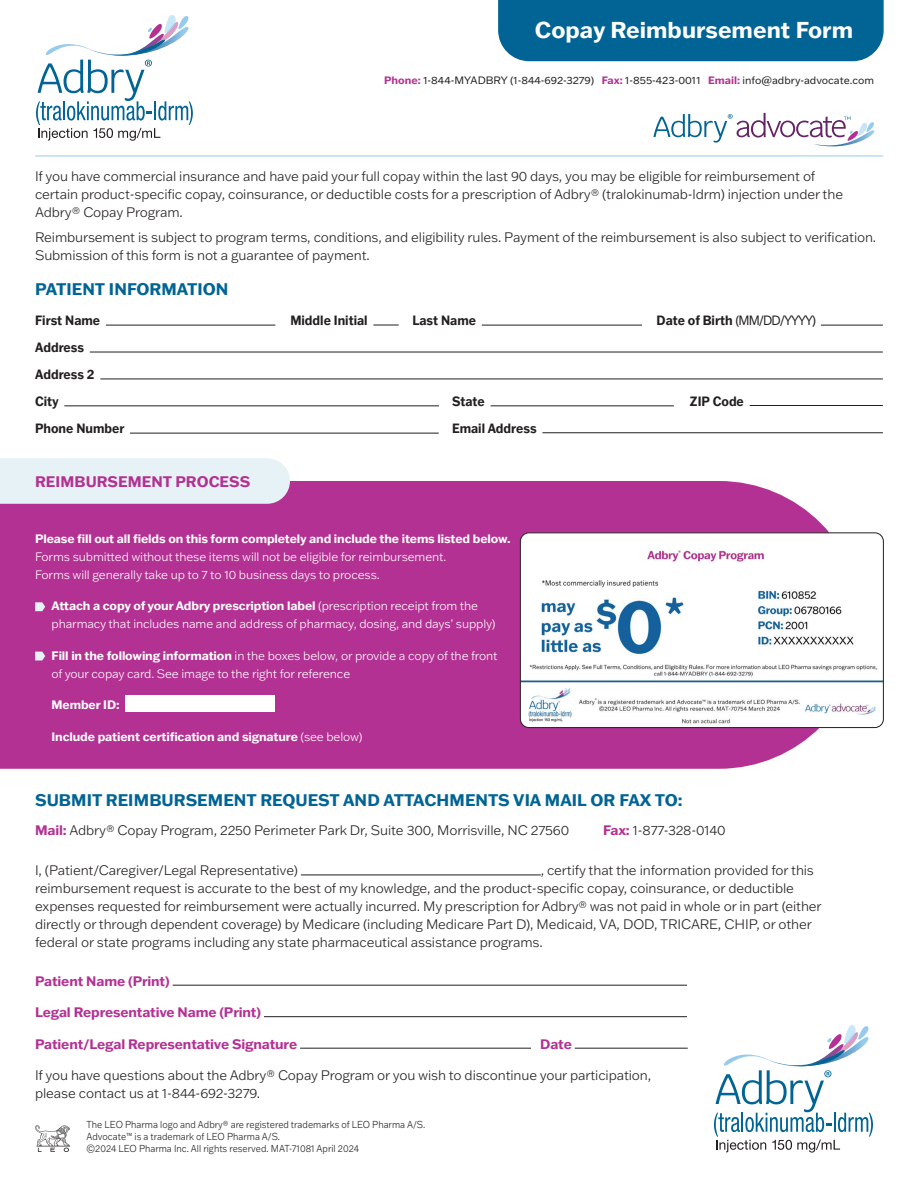
<style>
.page{position:relative;width:918px;height:1188px;background:#fff}
.page>*{position:absolute;margin:0;border:0;box-sizing:border-box;transform-origin:0 0}
.t1{font:700 22.5px "Franklin Gothic ATF";color:#fff}
.t2{font:700 16.5px "Franklin Gothic ATF";color:#016495}
.t3{font:700 15px "Franklin Gothic ATF";color:#b33193}
.t4{font:300 13.5px/18px "Franklin Gothic ATF";letter-spacing:-.01em;color:#231f20}
.t5{font:700 13.5px "Franklin Gothic ATF";letter-spacing:-.01em;color:#b33193}
.t6{font:700 13.2px "Franklin Gothic ATF";color:#231f20;scale:.91 1}
.t7{font:13.2px "Franklin Gothic ATF";letter-spacing:-.08em;color:#231f20;scale:.91 1}
.t8{font:300 12px/18px "Franklin Gothic ATF";letter-spacing:-.01em;color:#fff}
.t9{font:700 12px "Franklin Gothic ATF";letter-spacing:-.01em;color:#fff}
.t10{font:10.5px "Franklin Gothic ATF";color:#231f20}
.t11{font:300 9.9px/12px "Franklin Gothic ATF";color:#231f20;scale:.91 1}
.s1{font-weight:700;color:#b33193}
.s2{font-weight:700}
.s3{font-weight:300}
</style>
<div class="page">
<svg style="left:714px;top:1025px;width:159px;height:128px"></svg>
<svg style="left:653px;top:113px;width:222px;height:33px"></svg>
<hr style="left:35px;top:156px;width:848px;height:1px;background:#97cbed">
<hr style="left:301px;top:875px;width:240px;height:1px;background:#231f20">
<hr style="left:173px;top:985px;width:514px;height:1px;background:#231f20">
<hr style="left:264px;top:1016px;width:423px;height:1px;background:#231f20">
<hr style="left:300px;top:1048px;width:231px;height:1px;background:#231f20">
<hr style="left:575px;top:1048px;width:113px;height:1px;background:#231f20">
<svg style="left:36px;top:15px;width:157px;height:126px"></svg>
<div style="left:498px;top:0;width:386px;height:62px;background:#016495"></div>
<hr style="left:90px;top:352px;width:793px;height:1px;background:#231f20">
<hr style="left:100px;top:379px;width:783px;height:1px;background:#231f20">
<hr style="left:64px;top:405px;width:375px;height:1px;background:#231f20">
<hr style="left:491px;top:405px;width:183px;height:1px;background:#231f20">
<hr style="left:750px;top:405px;width:133px;height:1px;background:#231f20">
<hr style="left:130px;top:433px;width:309px;height:1px;background:#231f20">
<hr style="left:542px;top:432px;width:341px;height:1px;background:#231f20">
<hr style="left:106px;top:325px;width:169px;height:1px;background:#231f20">
<svg style="left:373px;top:325px;width:26px;height:1px"></svg>
<hr style="left:482px;top:325px;width:160px;height:1px;background:#231f20">
<hr style="left:821px;top:325px;width:62px;height:1px;background:#231f20">
<svg style="left:35px;top:1125px;width:35px;height:27px"></svg>
<div style="left:0;top:481px;width:863px;height:288px;background:#b33193"></div>
<div style="left:0;top:458px;width:290px;height:46px;background:#e7f2f6"></div>
<div style="left:125px;top:696px;width:149px;height:16px;background:#fff"></div>
<svg style="left:35px;top:602px;width:10px;height:9px"></svg>
<svg style="left:35px;top:652px;width:10px;height:8px"></svg>
<img style="left:520px;top:533px;width:363px;height:195px">
<div style="left:520px;top:533px;width:364px;height:195px;border:1px solid #231f20;border-radius:9px"></div>
<p class="t1" style="left:535px;top:15px;width:320px">Copay Reimbursement Form</p>
<p class="t10" style="left:384px;top:73px;width:491px"><span class="s1">Phone:</span> 1-844-MYADBRY (1-844-692-3279) <span class="s1">Fax:</span> 1-855-423-0011 <span class="s1">Email:</span> info@adbry-advocate.com</p>
<p class="t4" style="left:35px;top:167px;width:810px">If you have commercial insurance and have paid your full copay within the last 90 days, you may be eligible for reimbursement of certain product-specific copay, coinsurance, or deductible costs for a prescription of Adbry® (tralokinumab-ldrm) injection under the<br>Adbry® Copay Program.</p>
<p class="t4" style="left:35px;top:228px;width:843px">Reimbursement is subject to program terms, conditions, and eligibility rules. Payment of the reimbursement is also subject to verification.<br>Submission of this form is not a guarantee of payment.</p>
<p class="t2" style="left:35px;top:278px;width:195px">PATIENT INFORMATION</p>
<p class="t6" style="left:35px;top:312px;width:73px">First Name</p>
<p class="t6" style="left:290px;top:312px;width:86px">Middle Initial</p>
<p class="t6" style="left:412px;top:312px;width:71px">Last Name</p>
<p class="t7" style="left:657px;top:312px;width:177px"><span class="s2">Date of Birth</span> (MM/DD/YYYY)</p>
<p class="t6" style="left:35px;top:339px;width:55px">Address</p>
<p class="t6" style="left:35px;top:366px;width:67px">Address 2</p>
<p class="t6" style="left:35px;top:393px;width:28px">City</p>
<p class="t6" style="left:452px;top:393px;width:37px">State</p>
<p class="t6" style="left:690px;top:392px;width:61px">ZIP Code</p>
<p class="t6" style="left:35px;top:420px;width:100px">Phone Number</p>
<p class="t6" style="left:452px;top:420px;width:94px">Email Address</p>
<p class="t3" style="left:35px;top:471px;width:217px">REIMBURSEMENT PROCESS</p>
<p class="t8" style="left:35px;top:529px;width:477px"><span class="s2">Please fill out all fields on this form completely and include the items listed below.<br></span>Forms submitted without these items will not be eligible for reimbursement.<br>Forms will generally take up to 7 to 10 business days to process.</p>
<p class="t8" style="left:52px;top:597px;width:446px"><span class="s2">Attach a copy of your Adbry prescription label</span> (prescription receipt from the pharmacy that includes name and address of pharmacy, dosing, and days’ supply)</p>
<p class="t8" style="left:52px;top:646px;width:448px"><span class="s2">Fill in the following information</span> in the boxes below, or provide a copy of the front of your copay card. See image to the right for reference</p>
<p class="t9" style="left:52px;top:697px;width:69px">Member ID:</p>
<p class="t9" style="left:52px;top:728px;width:312px">Include patient certification and signature <span class="s3">(see below)</span></p>
<p class="t2" style="left:35px;top:789px;width:649px">SUBMIT REIMBURSEMENT REQUEST AND ATTACHMENTS VIA MAIL OR FAX TO:</p>
<p class="t4" style="left:35px;top:821px;width:536px"><span class="s1">Mail:</span> Adbry® Copay Program, 2250 Perimeter Park Dr, Suite 300, Morrisville, NC 27560</p>
<p class="t4" style="left:603px;top:821px;width:124px"><span class="s1">Fax:</span> 1-877-328-0140</p>
<p class="t4" style="left:35px;top:861px;width:264px">I, (Patient/Caregiver/Legal Representative)</p>
<p class="t4" style="left:35px;top:861px;width:788px;text-indent:506px">, certify that the information provided for this reimbursement request is accurate to the best of my knowledge, and the product-specific copay, coinsurance, or deductible expenses requested for reimbursement were actually incurred. My prescription for Adbry® was not paid in whole or in part (either directly or through dependent coverage) by Medicare (including Medicare Part D), Medicaid, VA, DOD, TRICARE, CHIP, or other federal or state programs including any state pharmaceutical assistance programs.</p>
<p class="t5" style="left:35px;top:972px;width:136px">Patient Name (Print)</p>
<p class="t5" style="left:35px;top:1003px;width:227px">Legal Representative Name (Print)</p>
<p class="t5" style="left:35px;top:1035px;width:264px">Patient/Legal Representative Signature</p>
<p class="t5" style="left:540px;top:1035px;width:33px">Date</p>
<p class="t4" style="left:35px;top:1066px;width:618px">If you have questions about the Adbry® Copay Program or you wish to discontinue your participation, please contact us at 1-844-692-3279.</p>
<p class="t11" style="left:87px;top:1118px;width:374px">The LEO Pharma logo and Adbry® are registered trademarks of LEO Pharma A/S.</p>
<p class="t11" style="left:87px;top:1130px;width:301px">Advocate™ is a trademark of LEO Pharma A/S.<br>©2024 LEO Pharma Inc. All rights reserved. MAT-71081 April 2024</p>
</div>
